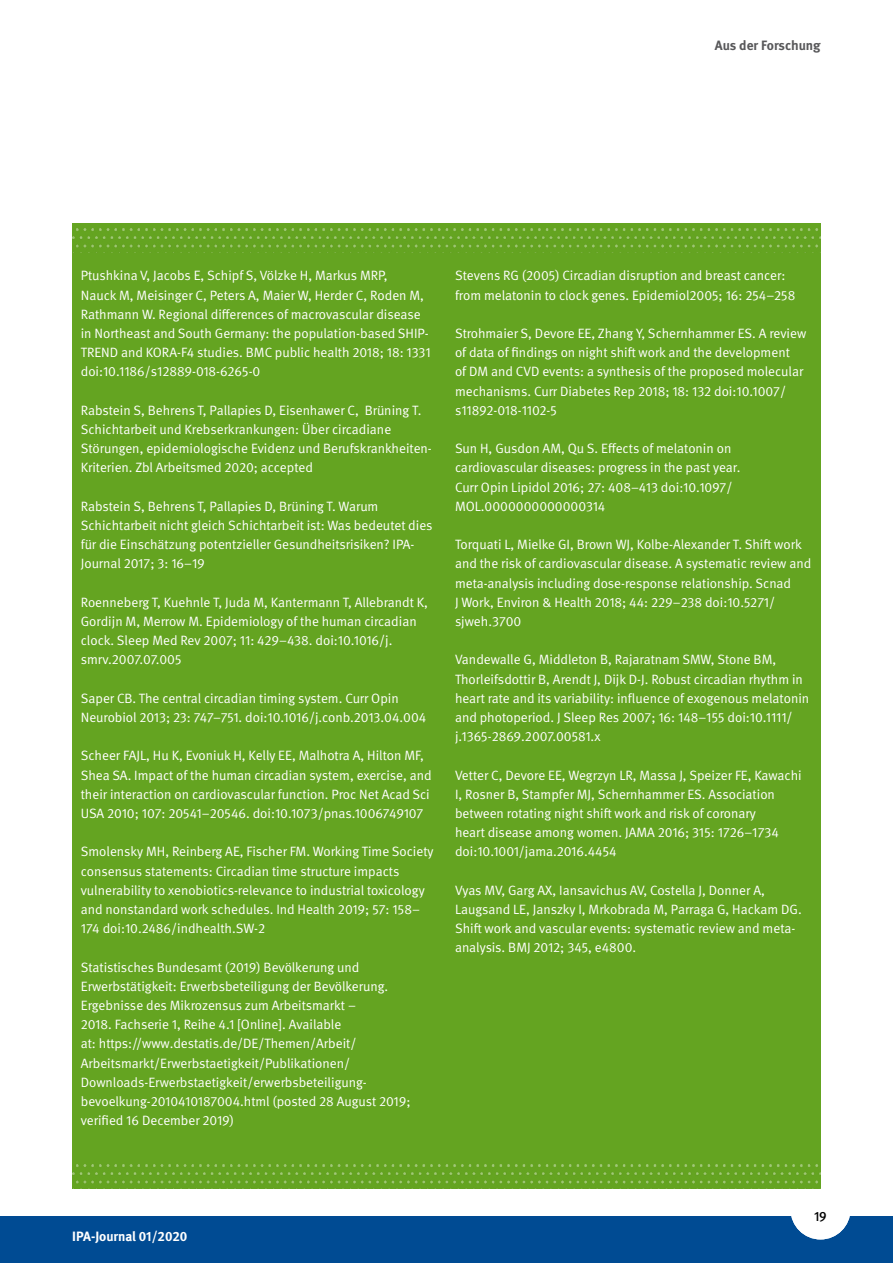
<style>
.page{position:relative;width:893px;height:1263px;background:#fff}
.page>*{position:absolute;margin:0;border:0;box-sizing:border-box;transform-origin:0 0}
._02_Fließtext_Literatur{font:13.5px/19.2px "DGUV Meta";color:#fff}
.t1{font:700 13.5px "DGUV Meta";letter-spacing:-.005em;color:#fff}
.t2{font:700 13.5px "DGUV Meta";color:#58585a}
.t3{font:500 13.5px "DGUV Meta";color:#000}
</style>
<div class="page">
<div style="left:0;top:1216px;width:893px;height:47px;background:#004b93"></div>
<div style="left:791px;top:1179px;width:59px;height:60px;background:#fff;border-radius:50%"></div>
<div style="left:72px;top:223px;width:749px;height:965px;background:#64a421"></div>
<img style="left:72px;top:1165px;width:749px;height:19px">
<img style="left:72px;top:229px;width:749px;height:24px">
<p class="t2" style="left:715px;top:37px;width:107px">Aus der Forschung</p>
<p class="_02_Fließtext_Literatur" style="left:81px;top:266px;width:351px">Ptushkina V, Jacobs E, Schipf S, Völzke H, Markus MRP,<br>Nauck M, Meisinger C, Peters A, Maier W, Herder C, Roden M, Rathmann W. Regional differences of macrovascular disease in Northeast and South Germany: the population-based SHIP-TREND and KORA-F4 studies. BMC public health 2018; 18: 1331 doi:10.1186/s12889-018-6265-0</p>
<p class="_02_Fließtext_Literatur" style="left:81px;top:401px;width:353px">Rabstein S, Behrens T, Pallapies D, Eisenhawer C, Brüning T.<br>Schichtarbeit und Krebserkrankungen: Über circadiane Störungen, epidemiologische Evidenz und Berufskrankheiten-Kriterien. Zbl Arbeitsmed 2020; accepted</p>
<p class="_02_Fließtext_Literatur" style="left:81px;top:497px;width:353px">Rabstein S, Behrens T, Pallapies D, Brüning T. Warum Schichtarbeit nicht gleich Schichtarbeit ist: Was bedeutet dies für die Einschätzung potentzieller Gesundheitsrisiken? IPA-Journal 2017; 3: 16–19</p>
<p class="_02_Fließtext_Literatur" style="left:81px;top:593px;width:349px">Roenneberg T, Kuehnle T, Juda M, Kantermann T, Allebrandt K, Gordijn M, Merrow M. Epidemiology of the human circadian clock. Sleep Med Rev 2007; 11: 429–438. doi:10.1016/j. smrv.2007.07.005</p>
<p class="_02_Fließtext_Literatur" style="left:81px;top:689px;width:347px">Saper CB. The central circadian timing system. Curr Opin<br>Neurobiol 2013; 23: 747–751. doi:10.1016/j.conb.2013.04.004</p>
<p class="_02_Fließtext_Literatur" style="left:81px;top:746px;width:353px">Scheer FAJL, Hu K, Evoniuk H, Kelly EE, Malhotra A, Hilton MF, Shea SA. Impact of the human circadian system, exercise, and their interaction on cardiovascular function. Proc Net Acad Sci USA 2010; 107: 20541–20546. doi:10.1073/pnas.1006749107</p>
<p class="_02_Fließtext_Literatur" style="left:81px;top:842px;width:354px">Smolensky MH, Reinberg AE, Fischer FM. Working Time Society consensus statements: Circadian time structure impacts vulnerability to xenobiotics-relevance to industrial toxicology and nonstandard work schedules. Ind Health 2019; 57: 158– 174 doi:10.2486/indhealth.SW-2</p>
<p class="_02_Fließtext_Literatur" style="left:81px;top:958px;width:331px">Statistisches Bundesamt (2019) Bevölkerung und Erwerbstätigkeit: Erwerbsbeteiligung der Bevölkerung.<br>Ergebnisse des Mikrozensus zum Arbeitsmarkt –<br>2018. Fachserie 1, Reihe 4.1 [Online]. Available<br>at: https://www.destatis.de/DE/Themen/Arbeit/ Arbeitsmarkt/Erwerbstaetigkeit/Publikationen/ Downloads-Erwerbstaetigkeit/erwerbsbeteiligung&shy;bevoelkung-2010410187004.html (posted 28 August 2019; verified 16 December 2019)</p>
<p class="_02_Fließtext_Literatur" style="left:455px;top:266px;width:342px">Stevens RG (2005) Circadian disruption and breast cancer: from melatonin to clock genes. Epidemiol2005; 16: 254–258</p>
<p class="_02_Fließtext_Literatur" style="left:455px;top:324px;width:353px">Strohmaier S, Devore EE, Zhang Y, Schernhammer ES. A review of data of findings on night shift work and the development<br>of DM and CVD events: a synthesis of the proposed molecular mechanisms. Curr Diabetes Rep 2018; 18: 132 doi:10.1007/ s11892-018-1102-5</p>
<p class="_02_Fließtext_Literatur" style="left:455px;top:439px;width:287px">Sun H, Gusdon AM, Qu S. Effects of melatonin on cardiovascular diseases: progress in the past year.<br>Curr Opin Lipidol 2016; 27: 408–413 doi:10.1097/ MOL.0000000000000314</p>
<p class="_02_Fließtext_Literatur" style="left:455px;top:535px;width:358px">Torquati L, Mielke GI, Brown WJ, Kolbe-Alexander T. Shift work and the risk of cardiovascular disease. A systematic review and meta-analysis including dose-response relationship. Scnad<br>J Work, Environ &amp; Health 2018; 44: 229–238 doi:10.5271/ sjweh.3700</p>
<p class="_02_Fließtext_Literatur" style="left:455px;top:650px;width:356px">Vandewalle G, Middleton B, Rajaratnam SMW, Stone BM, Thorleifsdottir B, Arendt J, Dijk D-J. Robust circadian rhythm in heart rate and its variability: influence of exogenous melatonin and photoperiod. J Sleep Res 2007; 16: 148–155 doi:10.1111/ j.1365-2869.2007.00581.x</p>
<p class="_02_Fließtext_Literatur" style="left:455px;top:766px;width:348px">Vetter C, Devore EE, Wegrzyn LR, Massa J, Speizer FE, Kawachi I, Rosner B, Stampfer MJ, Schernhammer ES. Association between rotating night shift work and risk of coronary<br>heart disease among women. JAMA 2016; 315: 1726–1734 doi:10.1001/jama.2016.4454</p>
<p class="_02_Fließtext_Literatur" style="left:455px;top:881px;width:348px">Vyas MV, Garg AX, Iansavichus AV, Costella J, Donner A, Laugsand LE, Janszky I, Mrkobrada M, Parraga G, Hackam DG.<br>Shift work and vascular events: systematic review and meta&shy;analysis. BMJ 2012; 345, e4800.</p>
<p class="t1" style="left:72px;top:1228px;width:117px">IPA-Journal 01/2020</p>
<p class="t3" style="left:814px;top:1209px;width:14px">19</p>
</div>
